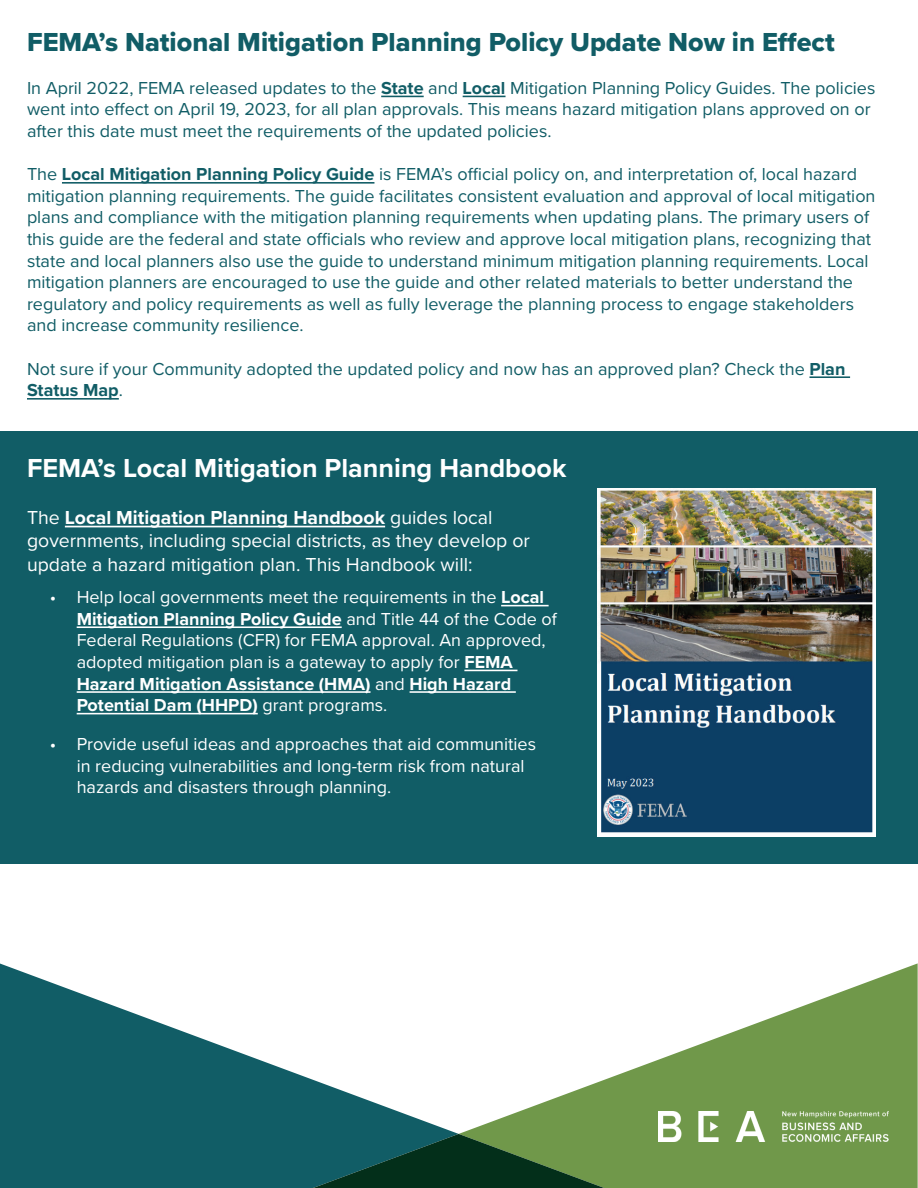
<style>
.page{position:relative;width:918px;height:1188px;background:#fff}
.page>*{position:absolute;margin:0;border:0;box-sizing:border-box;transform-origin:0 0}
.t1{font:27px "Proxima Nova Extrabld";color:#115d66}
.t2{font:700 27px "Proxima Nova";color:#fff}
.t3{font:19.5px/23.4px "Proxima Nova";color:#fff}
.t4{font:18px/21.6px "Proxima Nova";color:#115d66}
.t5{font:18px/21.6px "Proxima Nova";color:#fff}
.s1{font-weight:700}
</style>
<div class="page">
<svg style="left:0;top:963px;width:459px;height:225px;fill:#115d66"></svg>
<svg style="left:459px;top:963px;width:459px;height:225px;fill:#70984a"></svg>
<svg style="left:302px;top:1134px;width:313px;height:54px;background:#24573b"></svg>
<img style="left:659px;top:1111px;width:230px;height:30px">
<div style="left:0;top:432px;width:918px;height:432px;background:#115d66"></div>
<hr style="left:381px;top:96px;width:43px;height:1px;background:#115d66">
<hr style="left:463px;top:96px;width:43px;height:1px;background:#115d66">
<hr style="left:62px;top:182px;width:312px;height:2px;background:#115d66">
<hr style="left:810px;top:376px;width:40px;height:2px;background:#115d66">
<hr style="left:27px;top:398px;width:92px;height:2px;background:#115d66">
<hr style="left:65px;top:526px;width:320px;height:1px;background:#fff">
<img style="left:597px;top:489px;width:279px;height:347px">
<hr style="left:501px;top:605px;width:48px;height:1px;background:#fff">
<hr style="left:77px;top:626px;width:265px;height:2px;background:#fff">
<hr style="left:464px;top:670px;width:53px;height:1px;background:#fff">
<hr style="left:77px;top:691px;width:294px;height:2px;background:#fff">
<hr style="left:410px;top:691px;width:106px;height:2px;background:#fff">
<hr style="left:77px;top:713px;width:181px;height:1px;background:#fff">
<h1 class="t1" style="left:27px;top:22px;width:809px">FEMA’s National Mitigation Planning Policy Update Now in Effect</h1>
<p class="t4" style="left:27px;top:76px;width:850px">In April 2022, FEMA released updates to the <span class="s1">State</span> and <span class="s1">Local</span> Mitigation Planning Policy Guides. The policies went into effect on April 19, 2023, for all plan approvals. This means hazard mitigation plans approved on or after this date must meet the requirements of the updated policies.</p>
<p class="t4" style="left:27px;top:163px;width:850px">The <span class="s1">Local Mitigation Planning Policy Guide</span> is FEMA’s official policy on, and interpretation of, local hazard mitigation planning requirements. The guide facilitates consistent evaluation and approval of local mitigation plans and compliance with the mitigation planning requirements when updating plans. The primary users of this guide are the federal and state officials who review and approve local mitigation plans, recognizing that state and local planners also use the guide to understand minimum mitigation planning requirements. Local mitigation planners are encouraged to use the guide and other related materials to better understand the regulatory and policy requirements as well as fully leverage the planning process to engage stakeholders and increase community resilience.</p>
<p class="t4" style="left:27px;top:357px;width:820px">Not sure if your Community adopted the updated policy and now has an approved plan? Check the <span class="s1">Plan<br>Status Map</span>.</p>
<h1 class="t2" style="left:27px;top:448px;width:541px">FEMA’s Local Mitigation Planning Handbook</h1>
<p class="t3" style="left:27px;top:505px;width:505px">The <span class="s1">Local Mitigation Planning Handbook</span> guides local governments, including special districts, as they develop or update a hazard mitigation plan. This Handbook will:</p>
<p class="t5" style="left:77px;top:586px;width:482px;text-indent:-27px">• Help local governments meet the requirements in the <span class="s1">Local Mitigation Planning Policy Guide</span> and Title 44 of the Code of Federal Regulations (CFR) for FEMA approval. An approved, adopted mitigation plan is a gateway to apply for <span class="s1">FEMA Hazard Mitigation Assistance (HMA)</span> and <span class="s1">High Hazard Potential Dam (HHPD)</span> grant programs.</p>
<p class="t5" style="left:77px;top:733px;width:461px;text-indent:-27px">• Provide useful ideas and approaches that aid communities in reducing vulnerabilities and long-term risk from natural hazards and disasters through planning.</p>
</div>
